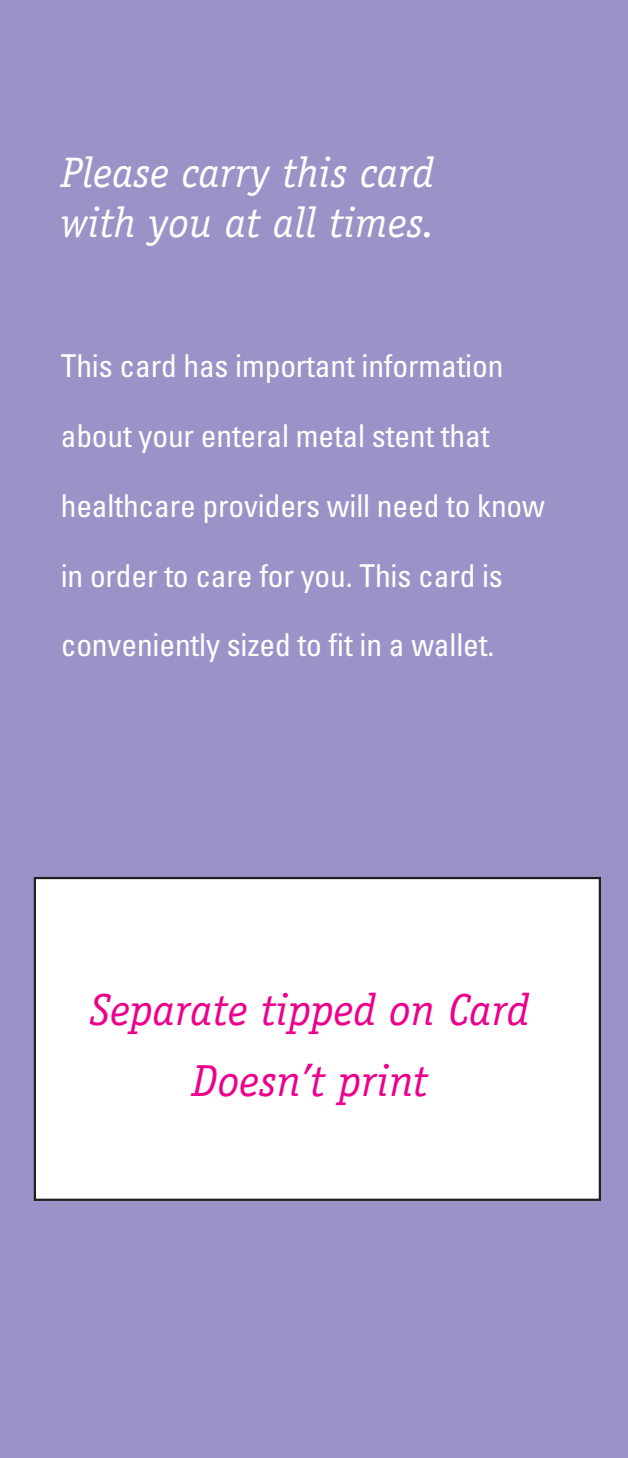
<style>
.page{position:relative;width:628px;height:1458px;background:#9b93c7}
.page>*{position:absolute;margin:0;border:0;box-sizing:border-box;transform-origin:0 0}
.t1{font:italic 45px/70.9px "Officina Serif";color:#ec008c;text-align:center}
.t2{font:italic 42.75px/49.5px "Officina Serif";color:#fff}
.t3{font:condensed 31.5px "Univers";letter-spacing:-.005em;color:#fff}
</style>
<div class="page">
<div style="left:35px;top:878px;width:565px;height:322px;background:#fff"></div>
<div style="left:34px;top:877px;width:567px;height:324px;border:2px solid #231f20"></div>
<h2 class="t2" style="left:61px;top:148px;width:376px">Please carry this card with you at all times.</h2>
<p class="t3" style="left:61px;top:346px;width:444px">This card has important information</p>
<p class="t3" style="left:61px;top:416px;width:430px">about your enteral metal stent that</p>
<p class="t3" style="left:61px;top:486px;width:486px">healthcare providers will need to know</p>
<p class="t3" style="left:61px;top:555px;width:444px">in order to care for you. This card is</p>
<p class="t3" style="left:61px;top:625px;width:435px">conveniently sized to fit in a wallet.</p>
<h1 class="t1" style="left:90px;top:975px;width:441px">Separate tipped on Card<br>Doesn’t print</h1>
</div>
